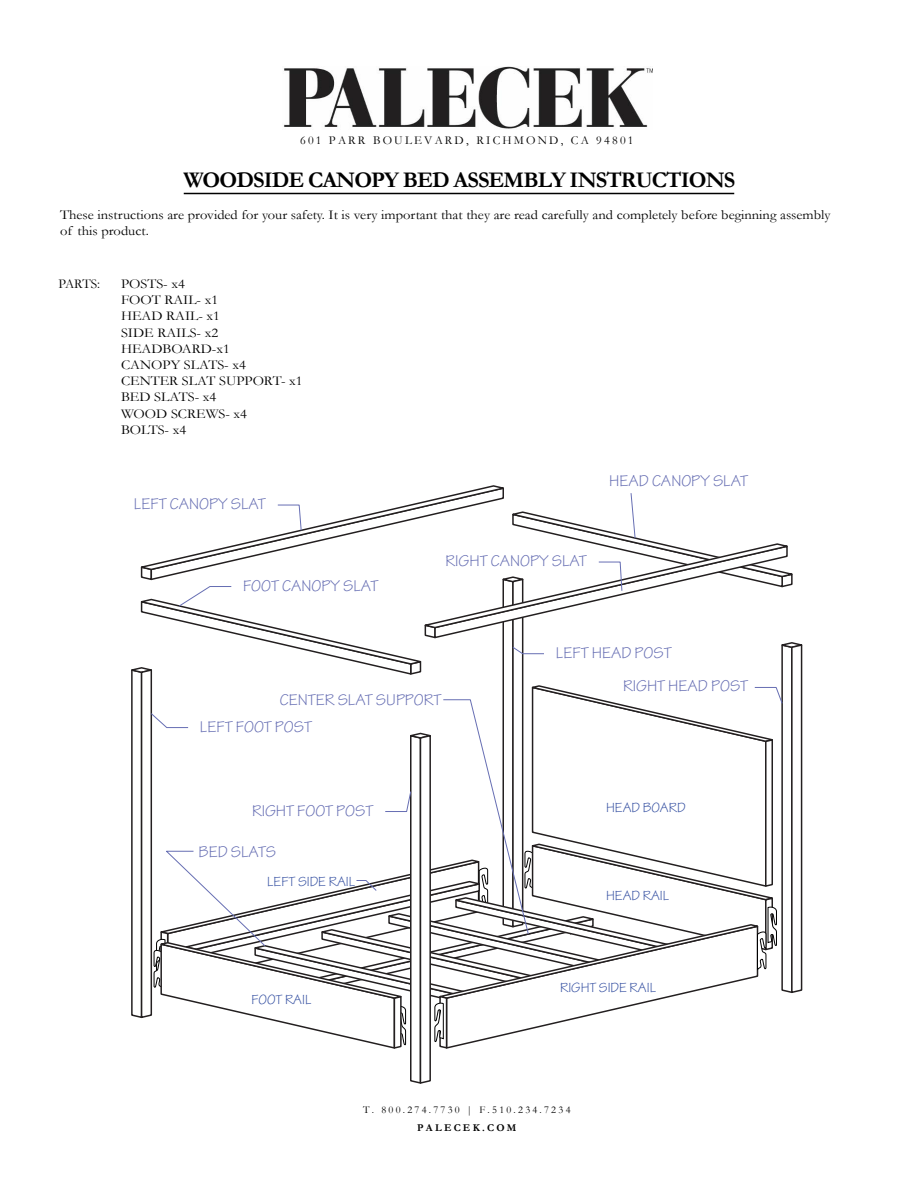
<style>
.page{position:relative;width:918px;height:1188px;background:#fff}
.page>*{position:absolute;margin:0;border:0;box-sizing:border-box;transform-origin:0 0}
.t1{font:700 22.5px "Garamond";letter-spacing:-.04em;color:#000}
.t2{font:16.65px "Tekton Pro";color:#666eb3}
.t3{font:14.25px "Tekton Pro";color:#3651a2}
.t4{font:13.5px/16.2px "Garamond";color:#000;scale:1.07 1}
.t5{font:13.5px "Garamond";color:#000}
.t6{font:12px "Garamond";letter-spacing:.185em;color:#000}
.t7{font:10.5px "Garamond";letter-spacing:.22em;color:#000}
.t8{font:700 10.5px "Garamond";letter-spacing:.22em;color:#000}
</style>
<div class="page">
<img style="left:283px;top:67px;width:370px;height:62px">
<hr style="left:184px;top:193px;width:550px;height:1px;background:#000">
<svg style="left:131px;top:485px;width:672px;height:599px"></svg>
<p class="t6" style="left:300px;top:133px;width:335px">601 PARR BOULEVARD, RICHMOND, CA 94801</p>
<h1 class="t1" style="left:183px;top:165px;width:553px">WOODSIDE CANOPY BED ASSEMBLY INSTRUCTIONS</h1>
<p class="t4" style="left:60px;top:206px;width:722px">These instructions are provided for your safety. It is very important that they are read carefully and completely before beginning assembly of this product.</p>
<p class="t5" style="left:58px;top:275px;width:43px">PARTS:</p>
<p class="t4" style="left:121px;top:275px;width:171px">POSTS- x4<br>FOOT RAIL- x1<br>HEAD RAIL- x1<br>SIDE RAILS- x2<br>HEADBOARD-x1<br>CANOPY SLATS- x4<br>CENTER SLAT SUPPORT- x1<br>BED SLATS- x4<br>WOOD SCREWS- x4<br>BOLTS- x4</p>
<p class="t2" style="left:134px;top:495px;width:134px">LEFT CANOPY SLAT</p>
<p class="t2" style="left:243px;top:576px;width:137px">FOOT CANOPY SLAT</p>
<p class="t2" style="left:609px;top:471px;width:140px">HEAD CANOPY SLAT</p>
<p class="t2" style="left:446px;top:552px;width:143px">RIGHT CANOPY SLAT</p>
<p class="t2" style="left:556px;top:643px;width:117px">LEFT HEAD POST</p>
<p class="t2" style="left:623px;top:676px;width:127px">RIGHT HEAD POST</p>
<p class="t2" style="left:280px;top:690px;width:163px">CENTER SLAT SUPPORT</p>
<p class="t2" style="left:200px;top:717px;width:114px">LEFT FOOT POST</p>
<p class="t2" style="left:252px;top:801px;width:123px">RIGHT FOOT POST</p>
<p class="t2" style="left:199px;top:842px;width:79px">BED SLATS</p>
<p class="t3" style="left:267px;top:873px;width:89px">LEFT SIDE RAIL</p>
<p class="t3" style="left:252px;top:992px;width:61px">FOOT RAIL</p>
<p class="t3" style="left:606px;top:799px;width:81px">HEAD BOARD</p>
<p class="t3" style="left:606px;top:887px;width:65px">HEAD RAIL</p>
<p class="t3" style="left:560px;top:979px;width:97px">RIGHT SIDE RAIL</p>
<p class="t7" style="left:363px;top:1103px;width:209px">T. 800.274.7730 | F.510.234.7234</p>
<p class="t8" style="left:417px;top:1121px;width:101px">PALECEK.COM</p>
</div>
